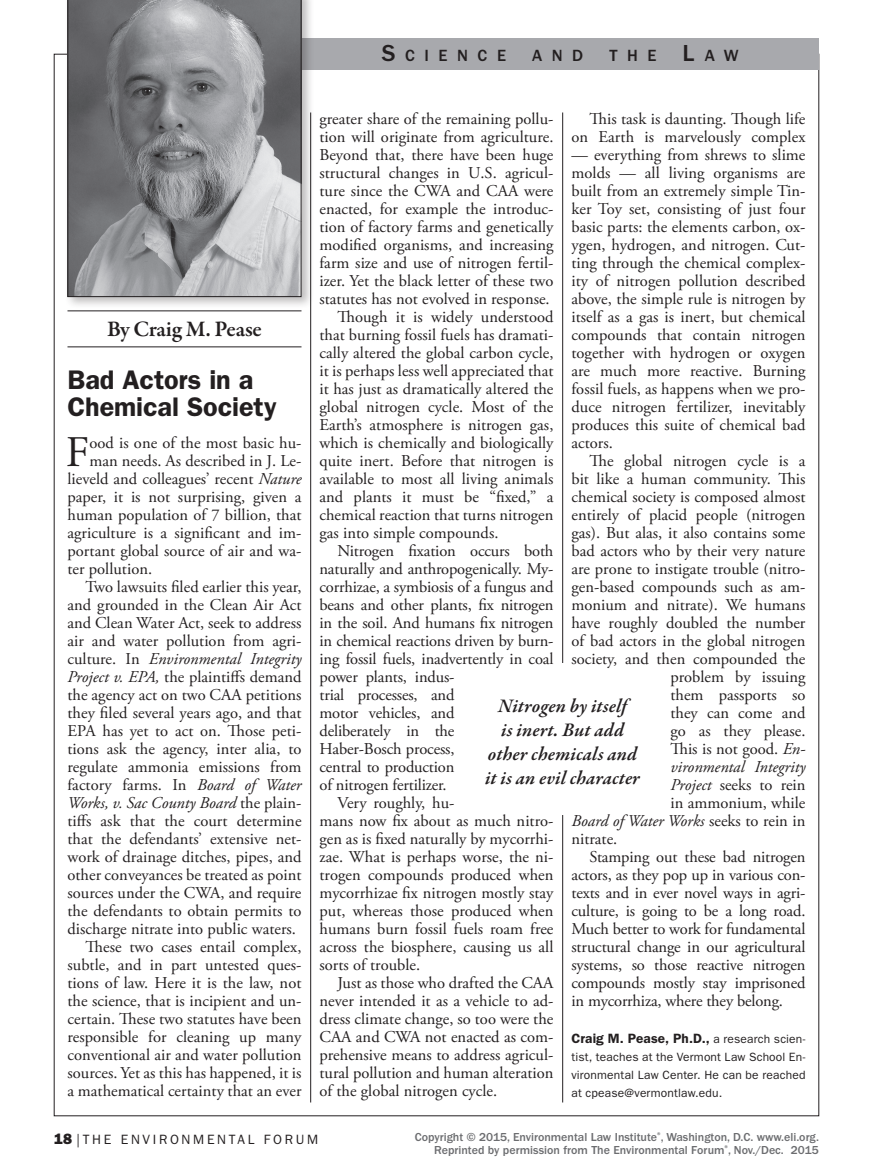
<style>
.page{position:relative;width:873px;height:1170px;background:#fff}
.page>*{position:absolute;margin:0;border:0;box-sizing:border-box;transform-origin:0 0}
.Body_Text__initial_c{font:43.65px "Adobe Garamond Pro";color:#231f20}
.Column_head{font:600 27px/27px "ITC Franklin Gothic Std";letter-spacing:-.005em;color:#231f20}
.Column_byline{font:600 22.5px "Garamond Premr Pro";color:#231f20}
.Column_pullquote{font:italic 600 19.5px/24px "Garamond Premr Pro";letter-spacing:.005em;color:#231f20;text-align:center}
.Column_rubric{font:500 16.8px "ITC Franklin Gothic Std";letter-spacing:.565em;color:#231f20}
.Body_Text{font:16.5px/18px "Adobe Garamond Pro";color:#231f20;text-align:justify}
.Body_Text__initial_c-2{font:16.5px "Adobe Garamond Pro";color:#231f20}
.Body_Text-2{font:italic 16.5px "Adobe Garamond Pro";color:#231f20}
.Front_bio{font:600 13.5px "ITC Franklin Gothic Std";letter-spacing:.005em;color:#231f20}
.t1{font:13.5px "ITC Franklin Gothic Std";letter-spacing:.2em;color:#231f20}
.t2{font:500 12px/13.5px "ITC Franklin Gothic Std";color:#6c6d70;text-align:right}
.Front_bio-2{font:12px/18px "ITC Franklin Gothic Std";letter-spacing:.015em;color:#231f20;text-align:justify}
.s1{font-size:24px}
.s2{font-style:italic}
.s3{font-style:normal}
.s4{font-weight:400;font-size:12px}
.s5{font-family:"ITC Franklin Gothic Std Hvy";font-size:15px}
</style>
<div class="page">
<hr style="left:310px;top:112px;width:1px;height:990px;background:#231f20">
<hr style="left:562px;top:112px;width:1px;height:990px;background:#231f20">
<hr style="left:68px;top:311px;width:234px;height:1px;background:#231f20">
<hr style="left:68px;top:347px;width:234px;height:1px;background:#231f20">
<div style="left:554px;top:663px;width:20px;height:152px;background:#fff"></div>
<div style="left:302px;top:38px;width:517px;height:32px;background:#a8a9ad"></div>
<div style="left:64px;top:0;width:250px;height:310px;background:#231f20;opacity:.3"></div>
<svg style="left:68px;top:0;width:234px;height:297px;background:#8d8e91"></svg>
<p class="Column_rubric" style="left:382px;top:46px;width:36px"><span class="s1">S</span> CI</p>
<p class="Column_rubric" style="left:439px;top:46px;width:69px">ENCE</p>
<p class="Column_rubric" style="left:532px;top:46px;width:53px">AND</p>
<p class="Column_rubric" style="left:609px;top:46px;width:131px">THE <span class="s1">L</span> AW</p>
<p class="Column_byline" style="left:107px;top:315px;width:156px">By Craig M. Pease</p>
<p class="Column_head" style="left:68px;top:366px;width:211px">Bad Actors in a<br>Chemical Society</p>
<p class="Body_Text__initial_c" style="left:66px;top:426px;width:25px">F</p>
<p class="Body_Text__initial_c-2" style="left:89px;top:433px;width:214px">ood is one of the most basic hu-</p>
<p class="Body_Text__initial_c-2" style="left:89px;top:451px;width:214px">man needs. As described in J. Le-</p>
<p class="Body_Text__initial_c-2" style="left:68px;top:469px;width:236px">lieveld and colleagues’ recent <span class="s2">Nature</span></p>
<p class="Body_Text__initial_c-2" style="left:68px;top:487px;width:236px">paper, it is not surprising, given a</p>
<p class="Body_Text__initial_c-2" style="left:68px;top:505px;width:236px">human population of 7 billion, that</p>
<p class="Body_Text__initial_c-2" style="left:68px;top:523px;width:236px">agriculture is a significant and im-</p>
<p class="Body_Text__initial_c-2" style="left:68px;top:541px;width:236px">portant global source of air and wa-</p>
<p class="Body_Text__initial_c-2" style="left:68px;top:559px;width:86px">ter pollution.</p>
<p class="Body_Text" style="left:68px;top:578px;width:236px;text-indent:18px">Two lawsuits filed earlier this year, and grounded in the Clean Air Act and Clean Water Act, seek to address air and water pollution from agri&shy;culture. In <span class="s2">Environmental Integrity Project v. EPA,</span> the plaintiffs demand the agency act on two CAA petitions they filed several years ago, and that EPA has yet to act on. Those peti&shy;tions ask the agency, inter alia, to regulate ammonia emissions from factory farms. In <span class="s2">Board of Water Works, v. Sac County Board</span> the plain&shy;tiffs ask that the court determine that the defendants’ extensive net&shy;work of drainage ditches, pipes, and other conveyances be treated as point sources under the CWA, and require the defendants to obtain permits to discharge nitrate into public waters.</p>
<p class="Body_Text" style="left:68px;top:938px;width:236px;text-indent:18px">These two cases entail complex, subtle, and in part untested ques&shy;tions of law. Here it is the law, not the science, that is incipient and un&shy;certain. These two statutes have been responsible for cleaning up many conventional air and water pollution sources. Yet as this has happened, it is a mathematical certainty that an ever</p>
<p class="Body_Text" style="left:320px;top:111px;width:236px">greater share of the remaining pollu&shy;tion will originate from agriculture.<br>Beyond that, there have been huge structural changes in U.S. agricul&shy;ture since the CWA and CAA were enacted, for example the introduc&shy;tion of factory farms and genetically modified organisms, and increasing farm size and use of nitrogen fertil&shy;izer. Yet the black letter of these two statutes has not evolved in response.</p>
<p class="Body_Text" style="left:320px;top:309px;width:236px;text-indent:18px">Though it is widely understood that burning fossil fuels has dramati&shy;cally altered the global carbon cycle, it is perhaps less well appreciated that it has just as dramatically altered the global nitrogen cycle. Most of the Earth’s atmosphere is nitrogen gas, which is chemically and biologically quite inert. Before that nitrogen is available to most all living animals and plants it must be “fixed,” a chemical reaction that turns nitrogen gas into simple compounds.</p>
<p class="Body_Text" style="left:320px;top:543px;width:236px;text-align:left;text-indent:18px">Nitrogen fixation occurs both naturally and anthropogenically. My&shy;corrhizae, a symbiosis of a fungus and beans and other plants, fix nitrogen in the soil. And humans fix nitrogen in chemical reactions driven by burn&shy;ing fossil fuels, inadvertently in coal power plants, indus-<br>trial processes, and<br>motor vehicles, and<br>deliberately in the<br>Haber-Bosch process,<br>central to production<br>of nitrogen fertilizer.</p>
<p class="Body_Text" style="left:320px;top:795px;width:236px;text-align:left;text-indent:18px">Very roughly, hu-<br>mans now fix about as much nitro&shy;gen as is fixed naturally by mycorrhi&shy;zae. What is perhaps worse, the ni&shy;trogen compounds produced when mycorrhizae fix nitrogen mostly stay put, whereas those produced when humans burn fossil fuels roam free across the biosphere, causing us all sorts of trouble.</p>
<p class="Body_Text" style="left:320px;top:975px;width:236px;text-indent:18px">Just as those who drafted the CAA never intended it as a vehicle to ad&shy;dress climate change, so too were the CAA and CWA not enacted as com&shy;prehensive means to address agricul&shy;tural pollution and human alteration of the global nitrogen cycle.</p>
<p class="Body_Text" style="left:572px;top:111px;width:236px;text-align:right">This task is daunting. Though life on Earth is marvelously complex</p>
<p class="Body_Text" style="left:572px;top:147px;width:236px">— everything from shrews to slime molds — all living organisms are built from an extremely simple Tin&shy;ker Toy set, consisting of just four basic parts: the elements carbon, ox&shy;ygen, hydrogen, and nitrogen. Cut&shy;ting through the chemical complex&shy;ity of nitrogen pollution described above, the simple rule is nitrogen by itself as a gas is inert, but chemical compounds that contain nitrogen together with hydrogen or oxygen are much more reactive. Burning fossil fuels, as happens when we pro&shy;duce nitrogen fertilizer, inevitably produces this suite of chemical bad actors.</p>
<p class="Body_Text" style="left:590px;top:453px;width:218px">The global nitrogen cycle is a</p>
<p class="Body_Text" style="left:572px;top:471px;width:236px">bit like a human community. This</p>
<p class="Body_Text" style="left:572px;top:489px;width:235px">chemical society is composed almost</p>
<p class="Body_Text" style="left:572px;top:507px;width:236px">entirely of placid people (nitrogen</p>
<p class="Body_Text" style="left:572px;top:525px;width:235px">gas). But alas, it also contains some</p>
<p class="Body_Text" style="left:572px;top:543px;width:235px">bad actors who by their very nature</p>
<p class="Body_Text" style="left:572px;top:561px;width:236px">are prone to instigate trouble (nitro-</p>
<p class="Body_Text" style="left:572px;top:579px;width:236px">gen-based compounds such as am-</p>
<p class="Body_Text" style="left:572px;top:597px;width:236px">monium and nitrate). We humans</p>
<p class="Body_Text" style="left:572px;top:615px;width:235px">have roughly doubled the number</p>
<p class="Body_Text" style="left:572px;top:633px;width:235px">of bad actors in the global nitrogen</p>
<p class="Body_Text" style="left:572px;top:651px;width:235px">society, and then compounded the</p>
<p class="Body_Text" style="left:670px;top:669px;width:137px">problem by issuing</p>
<p class="Body_Text" style="left:670px;top:687px;width:137px">them passports so</p>
<p class="Body_Text" style="left:670px;top:705px;width:136px">they can come and</p>
<p class="Body_Text" style="left:670px;top:723px;width:136px">go as they please.</p>
<p class="Body_Text" style="left:670px;top:741px;width:137px">This is not good. <span class="s2">En-</span></p>
<p class="Body_Text-2" style="left:670px;top:757px;width:137px">vironmental Integrity</p>
<p class="Body_Text" style="left:670px;top:777px;width:137px"><span class="s2">Project</span> seeks to rein</p>
<p class="Body_Text" style="left:671px;top:795px;width:137px">in ammonium, while</p>
<p class="Body_Text-2" style="left:572px;top:811px;width:236px">Board of Water Works <span class="s3">seeks to rein in</span></p>
<p class="Body_Text" style="left:572px;top:831px;width:47px">nitrate.</p>
<p class="Body_Text" style="left:572px;top:849px;width:236px;text-indent:18px">Stamping out these bad nitrogen actors, as they pop up in various con&shy;texts and in ever novel ways in agri&shy;culture, is going to be a long road.<br>Much better to work for fundamental structural change in our agricultural systems, so those reactive nitrogen compounds mostly stay imprisoned in mycorrhiza, where they belong.</p>
<p class="Front_bio" style="left:572px;top:1030px;width:236px">Craig M. Pease, Ph.D., <span class="s4">a research scien-</span></p>
<p class="Front_bio-2" style="left:572px;top:1048px;width:236px">tist, teaches at the Vermont Law School En&shy;vironmental Law Center. He can be reached at cpease@vermontlaw.edu.</p>
<p class="Column_pullquote" style="left:485px;top:695px;width:156px">Nitrogen by itself<br>is inert. But add other chemicals and it is an evil character</p>
<p class="t1" style="left:54px;top:1132px;width:266px"><span class="s5">18</span> |THE ENVIRONMENTAL FORUM</p>
<p class="t2" style="left:415px;top:1130px;width:406px">Copyright © 2015, Environmental Law Institute<sup>®</sup>, Washington, D.C. www.eli.org.<br>Reprinted by permission from The Environmental Forum<sup>®</sup>, Nov./Dec. 2015</p>
</div>
